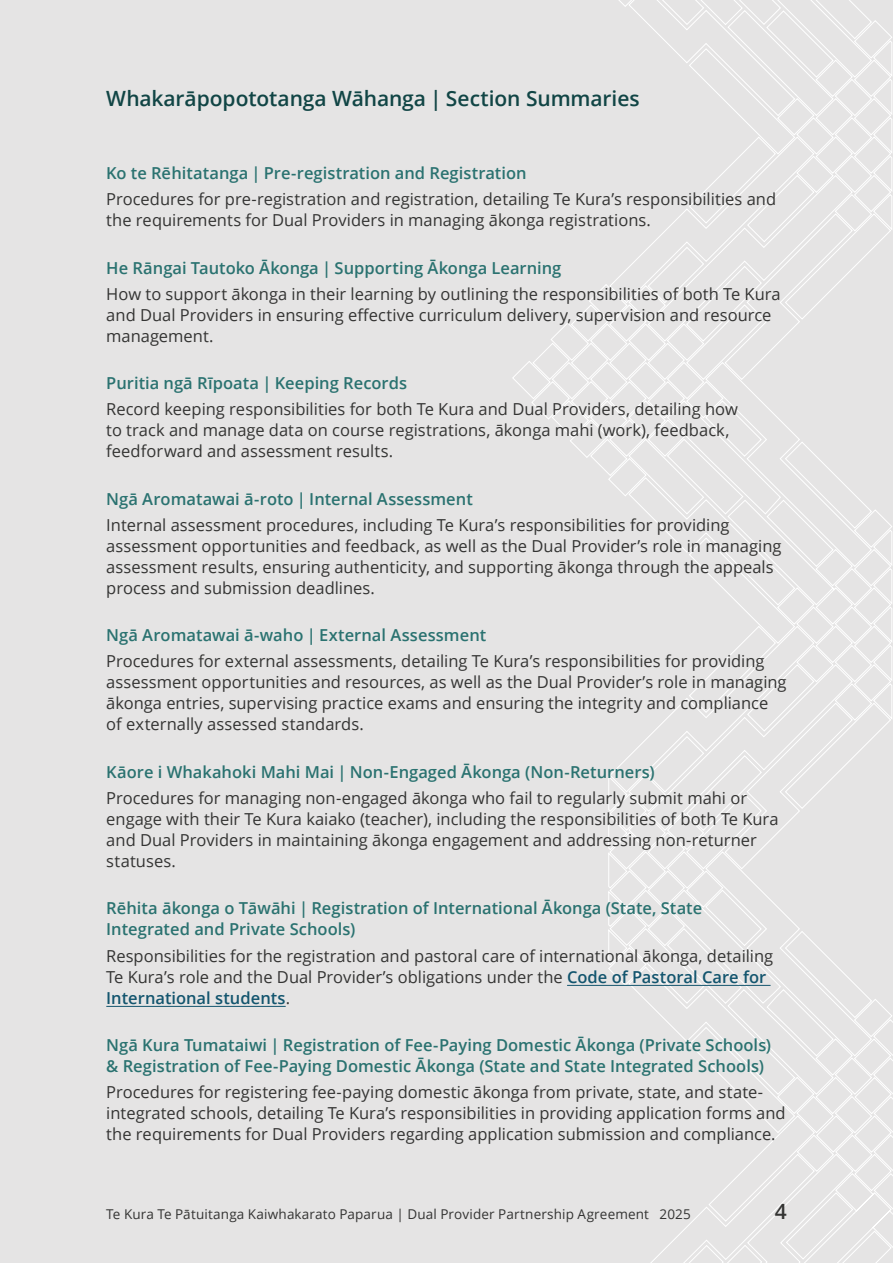
<style>
.page{position:relative;width:893px;height:1263px;background:#e5e4e4}
.page>*{position:absolute;margin:0;border:0;box-sizing:border-box;transform-origin:0 0}
.t1{font:600 21px "Open Sans";letter-spacing:-.005em;color:#114545}
.t2{font:600 21px "Open Sans";color:#343433}
.t3{font:16.5px/21px "Open Sans";color:#343433}
.t4{font:600 16.5px/21px "Open Sans";color:#2a7270}
.t5{font:13.5px "Open Sans";letter-spacing:.01em;color:#343433}
.s1{font-weight:600;color:#13556e}
</style>
<div class="page">
<hr style="left:567px;top:985px;width:204px;height:1px;background:#13556e">
<hr style="left:106px;top:1006px;width:180px;height:1px;background:#13556e">
<p class="t1" style="left:106px;top:83px;width:535px">Whakarāpopototanga Wāhanga | Section Summaries</p>
<p class="t4" style="left:106px;top:162px;width:422px">Ko te Rēhitatanga | Pre-registration and Registration</p>
<p class="t3" style="left:106px;top:188px;width:671px">Procedures for pre-registration and registration, detailing Te Kura’s responsibilities and the requirements for Dual Providers in managing ākonga registrations.</p>
<p class="t4" style="left:106px;top:257px;width:457px">He Rāngai Tautoko Ākonga | Supporting Ākonga Learning</p>
<p class="t3" style="left:106px;top:283px;width:676px">How to support ākonga in their learning by outlining the responsibilities of both Te Kura and Dual Providers in ensuring effective curriculum delivery, supervision and resource management.</p>
<p class="t4" style="left:106px;top:372px;width:302px">Puritia ngā Rīpoata | Keeping Records</p>
<p class="t3" style="left:106px;top:398px;width:633px">Record keeping responsibilities for both Te Kura and Dual Providers, detailing how to track and manage data on course registrations, ākonga mahi (work), feedback, feedforward and assessment results.</p>
<p class="t4" style="left:106px;top:488px;width:368px">Ngā Aromatawai ā-roto | Internal Assessment</p>
<p class="t3" style="left:106px;top:514px;width:677px">Internal assessment procedures, including Te Kura’s responsibilities for providing assessment opportunities and feedback, as well as the Dual Provider’s role in managing assessment results, ensuring authenticity, and supporting ākonga through the appeals process and submission deadlines.</p>
<p class="t4" style="left:106px;top:624px;width:381px">Ngā Aromatawai ā-waho | External Assessment</p>
<p class="t3" style="left:106px;top:650px;width:682px">Procedures for external assessments, detailing Te Kura’s responsibilities for providing assessment opportunities and resources, as well as the Dual Provider’s role in managing ākonga entries, supervising practice exams and ensuring the integrity and compliance of externally assessed standards.</p>
<p class="t4" style="left:106px;top:761px;width:550px">Kāore i Whakahoki Mahi Mai | Non-Engaged Ākonga (Non-Returners)</p>
<p class="t3" style="left:106px;top:787px;width:674px">Procedures for managing non-engaged ākonga who fail to regularly submit mahi or engage with their Te Kura kaiako (teacher), including the responsibilities of both Te Kura and Dual Providers in maintaining ākonga engagement and addressing non-returner statuses.</p>
<p class="t4" style="left:106px;top:897px;width:597px">Rēhita ākonga o Tāwāhi | Registration of International Ākonga (State, State<br>Integrated and Private Schools)</p>
<p class="t3" style="left:106px;top:944px;width:668px">Responsibilities for the registration and pastoral care of international ākonga, detailing<br>Te Kura’s role and the Dual Provider’s obligations under the <span class="s1">Code of Pastoral Care for<br>International students</span>.</p>
<p class="t4" style="left:106px;top:1034px;width:666px">Ngā Kura Tumataiwi | Registration of Fee-Paying Domestic Ākonga (Private Schools) &amp; Registration of Fee-Paying Domestic Ākonga (State and State Integrated Schools)</p>
<p class="t3" style="left:106px;top:1081px;width:681px">Procedures for registering fee-paying domestic ākonga from private, state, and state&shy;integrated schools, detailing Te Kura’s responsibilities in providing application forms and the requirements for Dual Providers regarding application submission and compliance.</p>
<p class="t5" style="left:106px;top:1204px;width:586px">Te Kura Te Pātuitanga Kaiwhakarato Paparua | Dual Provider Partnership Agreement 2025</p>
<p class="t2" style="left:775px;top:1196px;width:13px">4</p>
</div>
